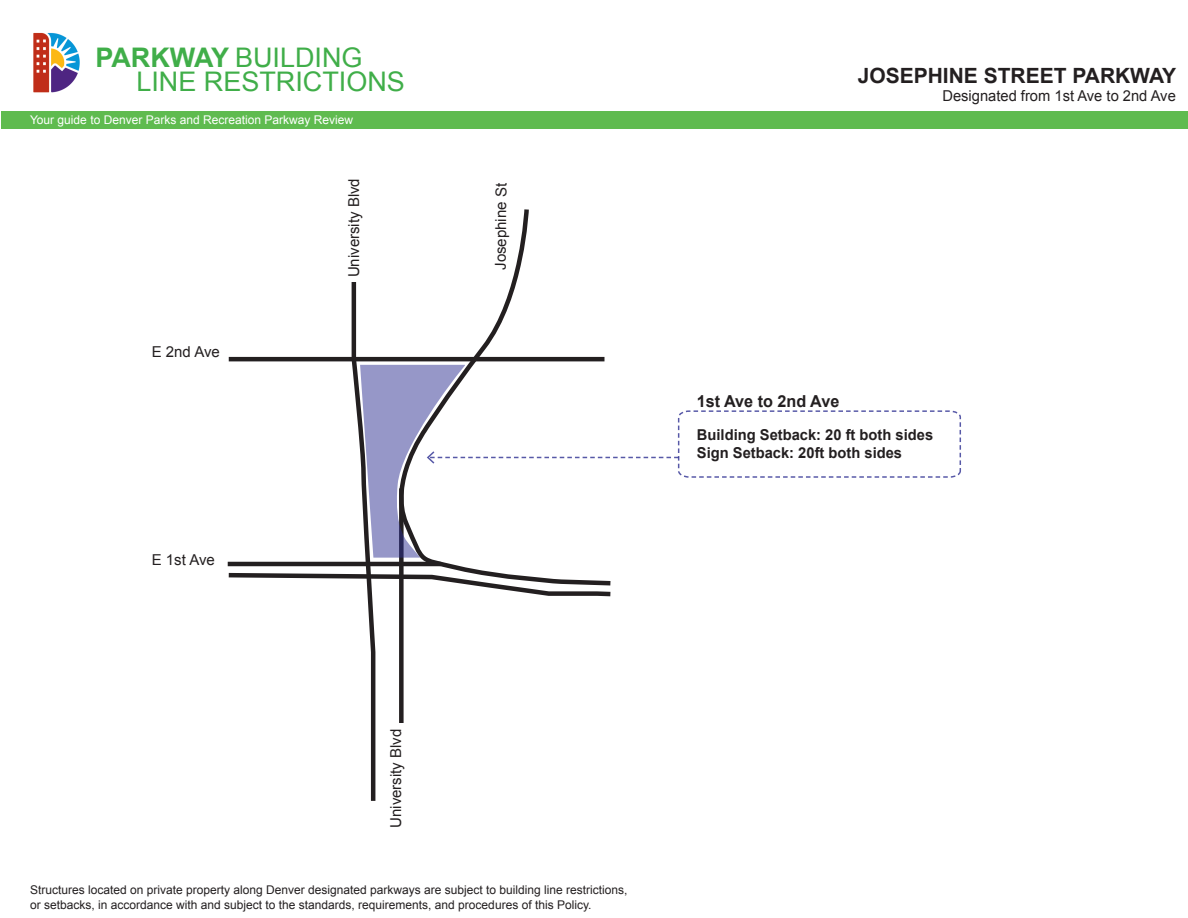
<style>
.page{position:relative;width:1188px;height:918px;background:#fff}
.page>*{position:absolute;margin:0;border:0;box-sizing:border-box;transform-origin:0 0}
.t1{font:27px "Arial";color:#40ae49}
.t2{font:700 21px "Arial";color:#231f20}
.t3{font:700 16.5px "Arial";color:#231f20}
.t4{font:15px "Arial";color:#231f20}
.t5{font:700 15px/18px "Arial";color:#231f20}
.t6{font:12px/14.4px "Arial";color:#231f20}
.t7{font:12px "Arial";color:#fff}
.s1{font-weight:700}
</style>
<div class="page">
<svg style="left:513px;top:209px;width:16px;height:69px"></svg>
<div style="left:1px;top:111px;width:1187px;height:18px;background:#5fbb4f"></div>
<img style="left:33px;top:32px;width:47px;height:61px">
<svg style="left:227px;top:278px;width:734px;height:523px"></svg>
<h1 class="t1" style="left:95px;top:39px;width:269px"><span class="s1">PARKWAY</span> BUILDING</h1>
<h1 class="t1" style="left:136px;top:63px;width:270px">LINE RESTRICTIONS</h1>
<h2 class="t2" style="left:858px;top:61px;width:320px">JOSEPHINE STREET PARKWAY</h2>
<p class="t4" style="left:942px;top:86px;width:235px">Designated from 1st Ave to 2nd Ave</p>
<p class="t7" style="left:30px;top:112px;width:325px">Your guide to Denver Parks and Recreation Parkway Review</p>
<p class="t4" style="left:152px;top:342px;width:70px">E 2nd Ave</p>
<p class="t4" style="left:152px;top:549px;width:65px">E 1st Ave</p>
<p class="t4" style="left:343px;top:277px;width:101px;rotate:-90deg">University Blvd</p>
<p class="t4" style="left:491px;top:270px;width:88px;rotate:-90deg">Josephine St</p>
<p class="t4" style="left:386px;top:828px;width:101px;rotate:-90deg">University Blvd</p>
<p class="t6" style="left:30px;top:883px;width:599px">Structures located on private property along Denver designated parkways are subject to building line restrictions, or setbacks, in accordance with and subject to the standards, requirements, and procedures of this Policy.</p>
<h3 class="t3" style="left:697px;top:389px;width:144px">1st Ave to 2nd Ave</h3>
<p class="t5" style="left:697px;top:426px;width:238px">Building Setback: 20 ft both sides<br>Sign Setback: 20ft both sides</p>
</div>
